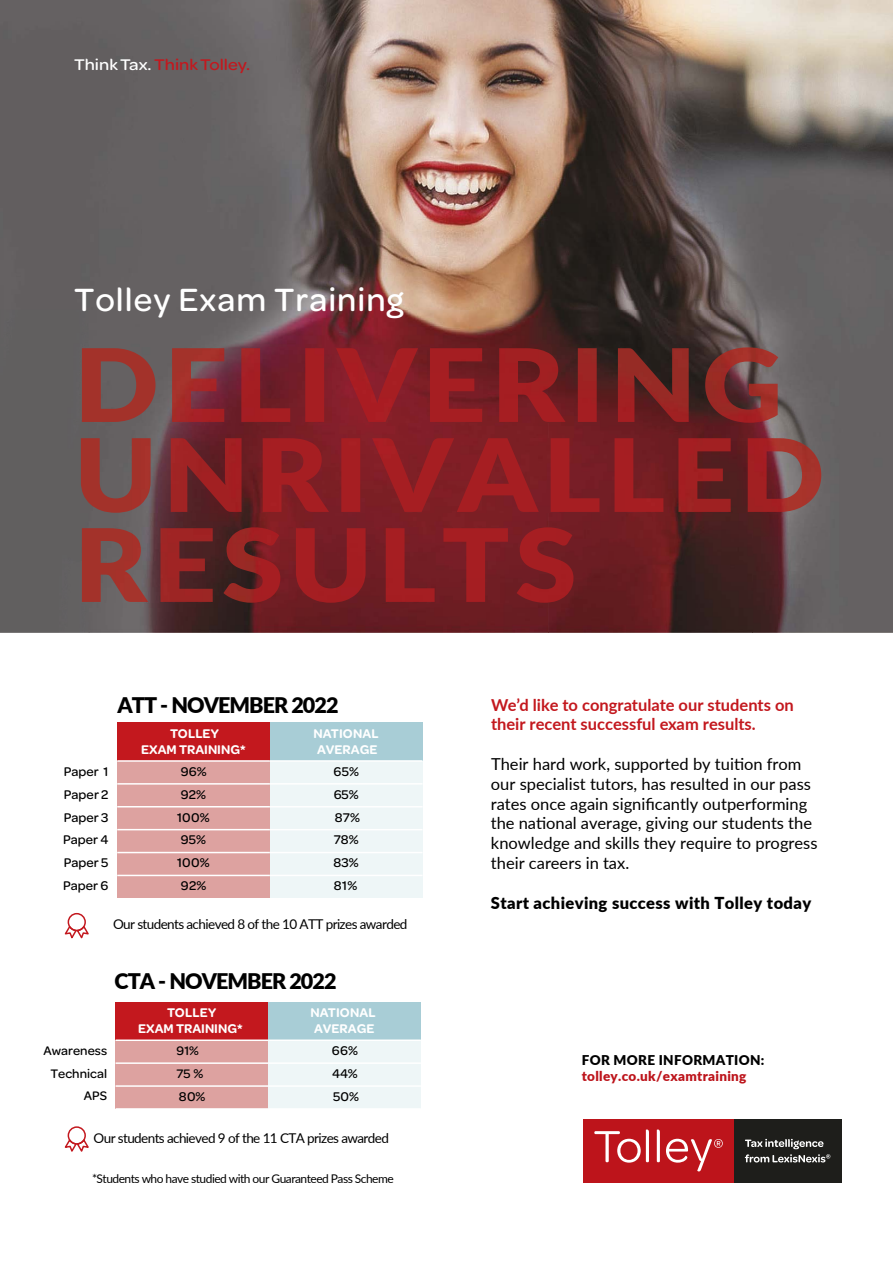
<style>
.page{position:relative;width:893px;height:1263px;background:#fff}
.page>*{position:absolute;margin:0;border:0;box-sizing:border-box;transform-origin:0 0}
.t1{font:500 34.35px "Omnes";letter-spacing:.03em;color:#fff}
.t2{font:900 21.6px "Lato";letter-spacing:-.045em;color:#000}
.t3{font:16.5px/19.8px "Lato";color:#000}
.t4{font:700 16.5px/19.8px "Lato";color:#c3181e}
.t5{font:900 16.5px "Lato";letter-spacing:.025em;color:#000}
.t6{font:500 16.5px "Omnes";color:#c3181e;scale:1.1 1}
.t7{font:13.5px "Lato";letter-spacing:-.045em;color:#000}
.t8{font:500 13.5px "Omnes";letter-spacing:.005em;color:#000}
.t9{font:600 13.5px/16.2px "Omnes";color:#fff;text-align:center}
.t10{font:900 13.5px "Lato";letter-spacing:.025em;color:#bd141b}
.t11{font:900 13.5px "Lato";letter-spacing:.02em;color:#000}
.t12{font:500 13.2px "Omnes";letter-spacing:.005em;color:#000}
.t13{font:12px "Lato";letter-spacing:-.045em;color:#000}
.s1{color:#fff}
.s2{font-size:13.5px}
</style>
<div class="page">
<img style="left:0;top:0;width:893px;height:310px">
<div style="left:0;top:310px;width:89px;height:323px;background:#615f5f"></div>
<img style="left:89px;top:310px;width:804px;height:54px">
<img style="left:753px;top:364px;width:140px;height:269px">
<img style="left:89px;top:423px;width:664px;height:210px">
<div style="left:117px;top:807px;width:153px;height:23px;background:#dda2a0"></div>
<div style="left:734px;top:1120px;width:108px;height:63px;background:#1e1e1b"></div>
<svg style="left:745px;top:1139px;width:85px;height:23px"></svg>
<div style="left:583px;top:1120px;width:151px;height:63px;background:#bd141b"></div>
<svg style="left:594px;top:1129px;width:55px;height:33px"></svg>
<svg style="left:657px;top:1129px;width:3px;height:33px"></svg>
<svg style="left:666px;top:1139px;width:57px;height:32px"></svg>
<div style="left:116px;top:1002px;width:152px;height:38px;background:#c3181e"></div>
<div style="left:268px;top:1002px;width:153px;height:38px;background:#a8cdd6"></div>
<div style="left:116px;top:1086px;width:152px;height:23px;background:#dda2a0"></div>
<div style="left:116px;top:1063px;width:152px;height:23px;background:#dda2a0"></div>
<div style="left:116px;top:1040px;width:152px;height:23px;background:#dda2a0"></div>
<div style="left:268px;top:1086px;width:153px;height:23px;background:#eef6f7"></div>
<div style="left:268px;top:1063px;width:153px;height:23px;background:#eef6f7"></div>
<div style="left:268px;top:1040px;width:153px;height:23px;background:#eef6f7"></div>
<hr style="left:116px;top:1039px;width:152px;height:2px;background:#fff">
<hr style="left:268px;top:1039px;width:153px;height:2px;background:#fff">
<hr style="left:116px;top:1062px;width:152px;height:2px;background:#fff">
<hr style="left:268px;top:1062px;width:153px;height:2px;background:#fff">
<hr style="left:116px;top:1085px;width:152px;height:2px;background:#fff">
<hr style="left:268px;top:1085px;width:153px;height:2px;background:#fff">
<hr style="left:116px;top:1108px;width:152px;height:2px;background:#fff">
<hr style="left:268px;top:1108px;width:153px;height:2px;background:#fff">
<div style="left:117px;top:723px;width:153px;height:38px;background:#c3181e"></div>
<div style="left:270px;top:723px;width:153px;height:38px;background:#a8cdd6"></div>
<div style="left:117px;top:875px;width:153px;height:23px;background:#dda2a0"></div>
<div style="left:117px;top:852px;width:153px;height:23px;background:#dda2a0"></div>
<div style="left:117px;top:830px;width:153px;height:22px;background:#dda2a0"></div>
<div style="left:117px;top:784px;width:153px;height:23px;background:#dda2a0"></div>
<div style="left:117px;top:761px;width:153px;height:23px;background:#dda2a0"></div>
<div style="left:270px;top:875px;width:153px;height:23px;background:#eef6f7"></div>
<div style="left:270px;top:852px;width:153px;height:23px;background:#eef6f7"></div>
<div style="left:270px;top:830px;width:153px;height:22px;background:#eef6f7"></div>
<div style="left:270px;top:807px;width:153px;height:23px;background:#eef6f7"></div>
<div style="left:270px;top:784px;width:153px;height:23px;background:#eef6f7"></div>
<div style="left:270px;top:761px;width:153px;height:23px;background:#eef6f7"></div>
<hr style="left:117px;top:760px;width:153px;height:2px;background:#fff">
<hr style="left:270px;top:760px;width:153px;height:2px;background:#fff">
<hr style="left:117px;top:783px;width:153px;height:2px;background:#fff">
<hr style="left:270px;top:783px;width:153px;height:2px;background:#fff">
<hr style="left:117px;top:806px;width:153px;height:1px;background:#fff">
<hr style="left:270px;top:806px;width:153px;height:1px;background:#fff">
<hr style="left:117px;top:829px;width:153px;height:1px;background:#fff">
<hr style="left:270px;top:829px;width:153px;height:1px;background:#fff">
<hr style="left:117px;top:852px;width:153px;height:1px;background:#fff">
<hr style="left:270px;top:852px;width:153px;height:1px;background:#fff">
<hr style="left:117px;top:875px;width:153px;height:1px;background:#fff">
<hr style="left:270px;top:875px;width:153px;height:1px;background:#fff">
<svg style="left:64px;top:912px;width:25px;height:27px"></svg>
<svg style="left:64px;top:1126px;width:25px;height:26px"></svg>
<img style="left:82px;top:347px;width:696px;height:76px">
<img style="left:81px;top:438px;width:740px;height:75px">
<img style="left:82px;top:527px;width:491px;height:76px">
<p class="t6" style="left:74px;top:55px;width:162px"><span class="s1">Think Tax.</span> Think Tolley.</p>
<h1 class="t1" style="left:74px;top:276px;width:331px">Tolley Exam Training</h1>
<h2 class="t2" style="left:117px;top:689px;width:223px">ATT - NOVEMBER 2022</h2>
<p class="t8" style="left:64px;top:764px;width:46px">Paper 1</p>
<p class="t9" style="left:141px;top:724px;width:106px">TOLLEY<br>EXAM TRAINING*</p>
<p class="t9" style="left:314px;top:724px;width:67px;text-align:left">NATIONAL<br>AVERAGE</p>
<p class="t8" style="left:181px;top:764px;width:27px">96%</p>
<p class="t8" style="left:334px;top:764px;width:27px">65%</p>
<p class="t8" style="left:64px;top:787px;width:46px">Paper 2</p>
<p class="t8" style="left:181px;top:787px;width:27px">92%</p>
<p class="t8" style="left:334px;top:787px;width:26px">65%</p>
<p class="t8" style="left:64px;top:809px;width:46px">Paper 3</p>
<p class="t8" style="left:177px;top:809px;width:34px">100%</p>
<p class="t8" style="left:177px;top:855px;width:34px">100%</p>
<p class="t8" style="left:335px;top:809px;width:27px">87%</p>
<p class="t8" style="left:63px;top:832px;width:47px">Paper 4</p>
<p class="t8" style="left:181px;top:832px;width:27px">95%</p>
<p class="t8" style="left:334px;top:832px;width:26px">78%</p>
<p class="t8" style="left:64px;top:855px;width:46px">Paper 5</p>
<p class="t8" style="left:334px;top:855px;width:27px">83%</p>
<p class="t8" style="left:63px;top:878px;width:47px">Paper 6</p>
<p class="t8" style="left:181px;top:878px;width:27px">92%</p>
<p class="t8" style="left:334px;top:878px;width:25px">81%</p>
<p class="t7" style="left:113px;top:914px;width:296px">Our students achieved 8 of the 10 ATT prizes awarded</p>
<h2 class="t2" style="left:114px;top:965px;width:224px">CTA - NOVEMBER 2022</h2>
<p class="t12" style="left:43px;top:1044px;width:65px">Awareness</p>
<p class="t9" style="left:138px;top:1003px;width:106px">TOLLEY<br>EXAM TRAINING*</p>
<p class="t9" style="left:311px;top:1003px;width:67px;text-align:left">NATIONAL<br>AVERAGE</p>
<p class="t12" style="left:177px;top:1044px;width:24px">91%</p>
<p class="t8" style="left:332px;top:1043px;width:28px">66%</p>
<p class="t12" style="left:50px;top:1066px;width:58px">Technical</p>
<p class="t12" style="left:176px;top:1066px;width:29px">75 <span class="s2">%</span></p>
<p class="t8" style="left:332px;top:1066px;width:27px">44%</p>
<p class="t12" style="left:84px;top:1088px;width:25px">APS</p>
<p class="t8" style="left:179px;top:1089px;width:28px">80%</p>
<p class="t8" style="left:333px;top:1089px;width:27px">50%</p>
<p class="t7" style="left:94px;top:1128px;width:297px">Our students achieved 9 of the 11 CTA prizes awarded</p>
<p class="t13" style="left:92px;top:1170px;width:303px">*Students who have studied with our Guaranteed Pass Scheme</p>
<p class="t4" style="left:491px;top:694px;width:304px">We’d like to congratulate our students on their recent successful exam results.</p>
<p class="t3" style="left:491px;top:753px;width:328px">Their hard work, supported by tuition from our specialist tutors, has resulted in our pass rates once again significantly outperforming the national average, giving our students the knowledge and skills they require to progress their careers in tax.</p>
<p class="t5" style="left:491px;top:890px;width:322px">Start achieving success with Tolley today</p>
<p class="t11" style="left:582px;top:1049px;width:184px">FOR MORE INFORMATION:</p>
<p class="t10" style="left:582px;top:1066px;width:166px">tolley.co.uk/examtraining</p>
</div>
